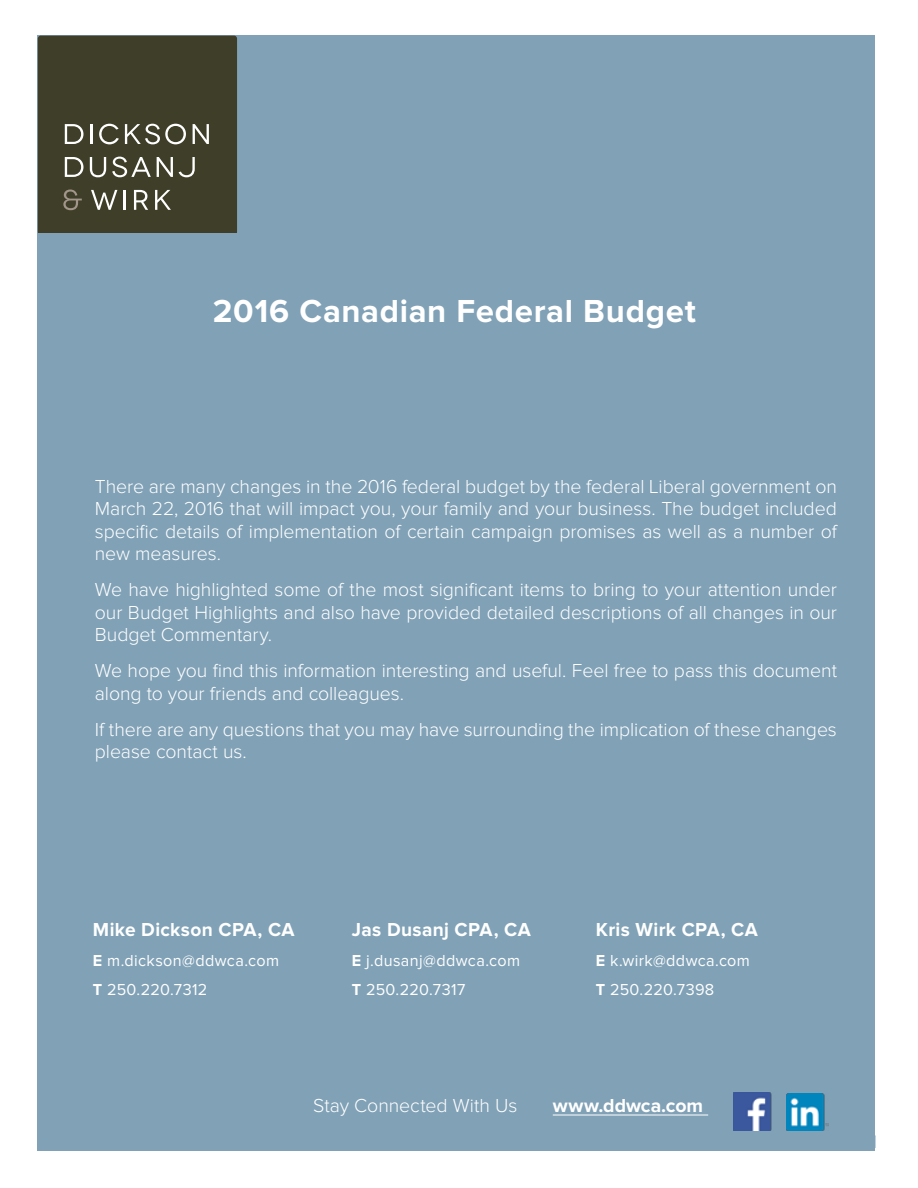
<style>
.page{position:relative;width:918px;height:1188px;background:#fff}
.page>*{position:absolute;margin:0;border:0;box-sizing:border-box;transform-origin:0 0}
.t1{font:700 33px "Proxima Nova";letter-spacing:.02em;color:#fff}
.t2{font:300 19.5px/22.5px "Proxima Nova";letter-spacing:-.005em;color:#fff;text-align:justify}
.t3{font:700 19.5px "Proxima Nova";letter-spacing:.015em;color:#fff}
.t4{font:100 18.75px "Proxima Nova";color:#80a1b6}
.t5{font:16.5px/29.2px "Proxima Nova";letter-spacing:.02em;color:#fff}
.s1{font-weight:700}
</style>
<div class="page">
<div style="left:38px;top:36px;width:837px;height:1115px;background:#80a1b6"></div>
<svg style="left:38px;top:36px;width:199px;height:196px;background:#484733"></svg>
<hr style="left:553px;top:1115px;width:155px;height:1px;background:#fff">
<img style="left:733px;top:1093px;width:39px;height:38px">
<img style="left:786px;top:1093px;width:42px;height:38px">
<h1 class="t1" style="left:213px;top:293px;width:485px">2016 Canadian Federal Budget</h1>
<p class="t2" style="left:95px;top:476px;width:744px">There are many changes in the 2016 federal budget by the federal Liberal government on March 22, 2016 that will impact you, your family and your business. The budget included specific details of implementation of certain campaign promises as well as a number of new measures.</p>
<p class="t2" style="left:95px;top:579px;width:744px">We have highlighted some of the most significant items to bring to your attention under our Budget Highlights and also have provided detailed descriptions of all changes in our Budget Commentary.</p>
<p class="t2" style="left:95px;top:660px;width:744px">We hope you find this information interesting and useful. Feel free to pass this document along to your friends and colleagues.</p>
<p class="t2" style="left:95px;top:719px;width:744px">If there are any questions that you may have surrounding the implication of these changes please contact us.</p>
<p class="t3" style="left:93px;top:919px;width:203px">Mike Dickson CPA, CA</p>
<p class="t5" style="left:93px;top:946px;width:188px"><span class="s1">E</span> m.dickson@ddwca.com<br><span class="s1">T</span> 250.220.7312</p>
<p class="t3" style="left:352px;top:919px;width:180px">Jas Dusanj CPA, CA</p>
<p class="t5" style="left:352px;top:946px;width:170px"><span class="s1">E</span> j.dusanj@ddwca.com<br><span class="s1">T</span> 250.220.7317</p>
<p class="t3" style="left:596px;top:919px;width:163px">Kris Wirk CPA, CA</p>
<p class="t5" style="left:596px;top:946px;width:155px"><span class="s1">E</span> k.wirk@ddwca.com<br><span class="s1">T</span> 250.220.7398</p>
<p class="t2" style="left:313px;top:1096px;width:206px">Stay Connected With Us</p>
<p class="t3" style="left:553px;top:1095px;width:152px">www.ddwca.com</p>
<p class="t4" style="left:872px;top:1132px;width:7px">1</p>
</div>
